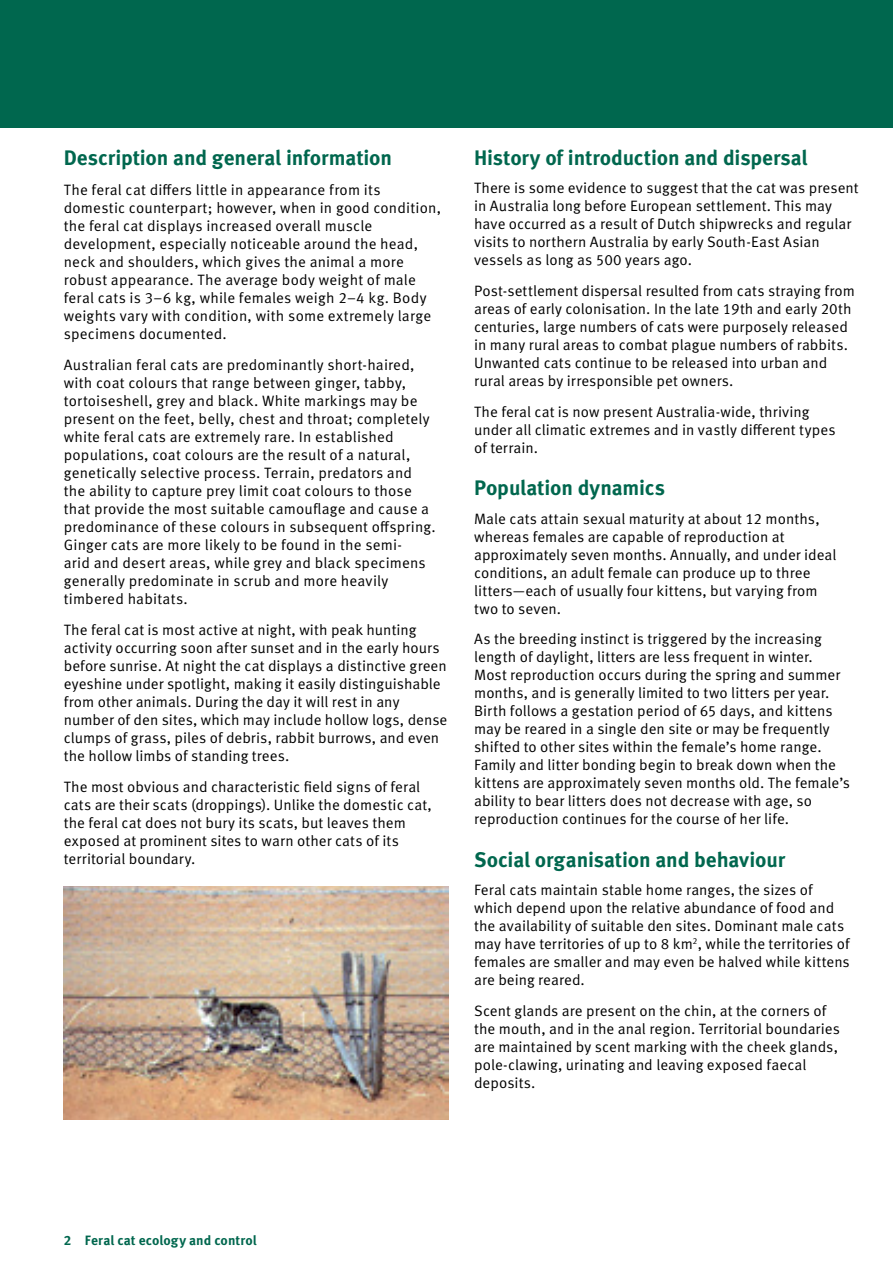
<style>
.page{position:relative;width:893px;height:1263px;background:#fff}
.page>*{position:absolute;margin:0;border:0;box-sizing:border-box;transform-origin:0 0}
.header01{font:700 21px "Meta OT";letter-spacing:-.01em;color:#00674e}
.bodycopy{font:700 21px "Meta OT";letter-spacing:-.01em;color:#00674e}
.bodycopy-2{font:15px/18px "Meta OT";letter-spacing:.005em;color:#000}
.t1{font:700 13.5px "Meta OT";letter-spacing:.005em;color:#00674e}
</style>
<div class="page">
<div style="left:0;top:0;width:893px;height:128px;background:#00674e"></div>
<img style="left:64px;top:886px;width:385px;height:234px">
<p class="bodycopy" style="left:64px;top:144px;width:330px">Description and general information</p>
<p class="bodycopy-2" style="left:64px;top:181px;width:379px">The feral cat differs little in appearance from its domestic counterpart; however, when in good condition, the feral cat displays increased overall muscle development, especially noticeable around the head, neck and shoulders, which gives the animal a more robust appearance. The average body weight of male feral cats is 3–6 kg, while females weigh 2–4 kg. Body weights vary with condition, with some extremely large specimens documented.</p>
<p class="bodycopy-2" style="left:64px;top:356px;width:373px">Australian feral cats are predominantly short-haired, with coat colours that range between ginger, tabby, tortoiseshell, grey and black. White markings may be present on the feet, belly, chest and throat; completely white feral cats are extremely rare. In established populations, coat colours are the result of a natural, genetically selective process. Terrain, predators and the ability to capture prey limit coat colours to those that provide the most suitable camouflage and cause a predominance of these colours in subsequent offspring.<br>Ginger cats are more likely to be found in the semi-<br>arid and desert areas, while grey and black specimens generally predominate in scrub and more heavily timbered habitats.</p>
<p class="bodycopy-2" style="left:64px;top:621px;width:385px">The feral cat is most active at night, with peak hunting activity occurring soon after sunset and in the early hours before sunrise. At night the cat displays a distinctive green eyeshine under spotlight, making it easily distinguishable from other animals. During the day it will rest in any number of den sites, which may include hollow logs, dense clumps of grass, piles of debris, rabbit burrows, and even the hollow limbs of standing trees.</p>
<p class="bodycopy-2" style="left:64px;top:778px;width:370px">The most obvious and characteristic field signs of feral cats are their scats (droppings). Unlike the domestic cat, the feral cat does not bury its scats, but leaves them exposed at prominent sites to warn other cats of its territorial boundary.</p>
<p class="header01" style="left:474px;top:144px;width:335px">History of introduction and dispersal</p>
<p class="bodycopy-2" style="left:474px;top:179px;width:386px">There is some evidence to suggest that the cat was present in Australia long before European settlement. This may have occurred as a result of Dutch shipwrecks and regular visits to northern Australia by early South-East Asian vessels as long as 500 years ago.</p>
<p class="bodycopy-2" style="left:474px;top:282px;width:382px">Post-settlement dispersal resulted from cats straying from areas of early colonisation. In the late 19th and early 20th centuries, large numbers of cats were purposely released in many rural areas to combat plague numbers of rabbits.<br>Unwanted cats continue to be released into urban and rural areas by irresponsible pet owners.</p>
<p class="bodycopy-2" style="left:474px;top:403px;width:363px">The feral cat is now present Australia-wide, thriving under all climatic extremes and in vastly different types of terrain.</p>
<p class="header01" style="left:474px;top:474px;width:193px">Population dynamics</p>
<p class="bodycopy-2" style="left:474px;top:510px;width:364px">Male cats attain sexual maturity at about 12 months, whereas females are capable of reproduction at approximately seven months. Annually, and under ideal conditions, an adult female can produce up to three litters—each of usually four kittens, but varying from two to seven.</p>
<p class="bodycopy-2" style="left:474px;top:630px;width:377px">As the breeding instinct is triggered by the increasing length of daylight, litters are less frequent in winter.<br>Most reproduction occurs during the spring and summer months, and is generally limited to two litters per year.<br>Birth follows a gestation period of 65 days, and kittens may be reared in a single den site or may be frequently shifted to other sites within the female’s home range.<br>Family and litter bonding begin to break down when the kittens are approximately seven months old. The female’s ability to bear litters does not decrease with age, so reproduction continues for the course of her life.</p>
<p class="header01" style="left:474px;top:846px;width:313px">Social organisation and behaviour</p>
<p class="bodycopy-2" style="left:474px;top:881px;width:377px">Feral cats maintain stable home ranges, the sizes of which depend upon the relative abundance of food and the availability of suitable den sites. Dominant male cats may have territories of up to 8 km<sup>2</sup>, while the territories of females are smaller and may even be halved while kittens are being reared.</p>
<p class="bodycopy-2" style="left:474px;top:1002px;width:367px">Scent glands are present on the chin, at the corners of the mouth, and in the anal region. Territorial boundaries are maintained by scent marking with the cheek glands, pole-clawing, urinating and leaving exposed faecal deposits.</p>
<p class="t1" style="left:64px;top:1231px;width:194px">2 Feral cat ecology and control</p>
</div>
